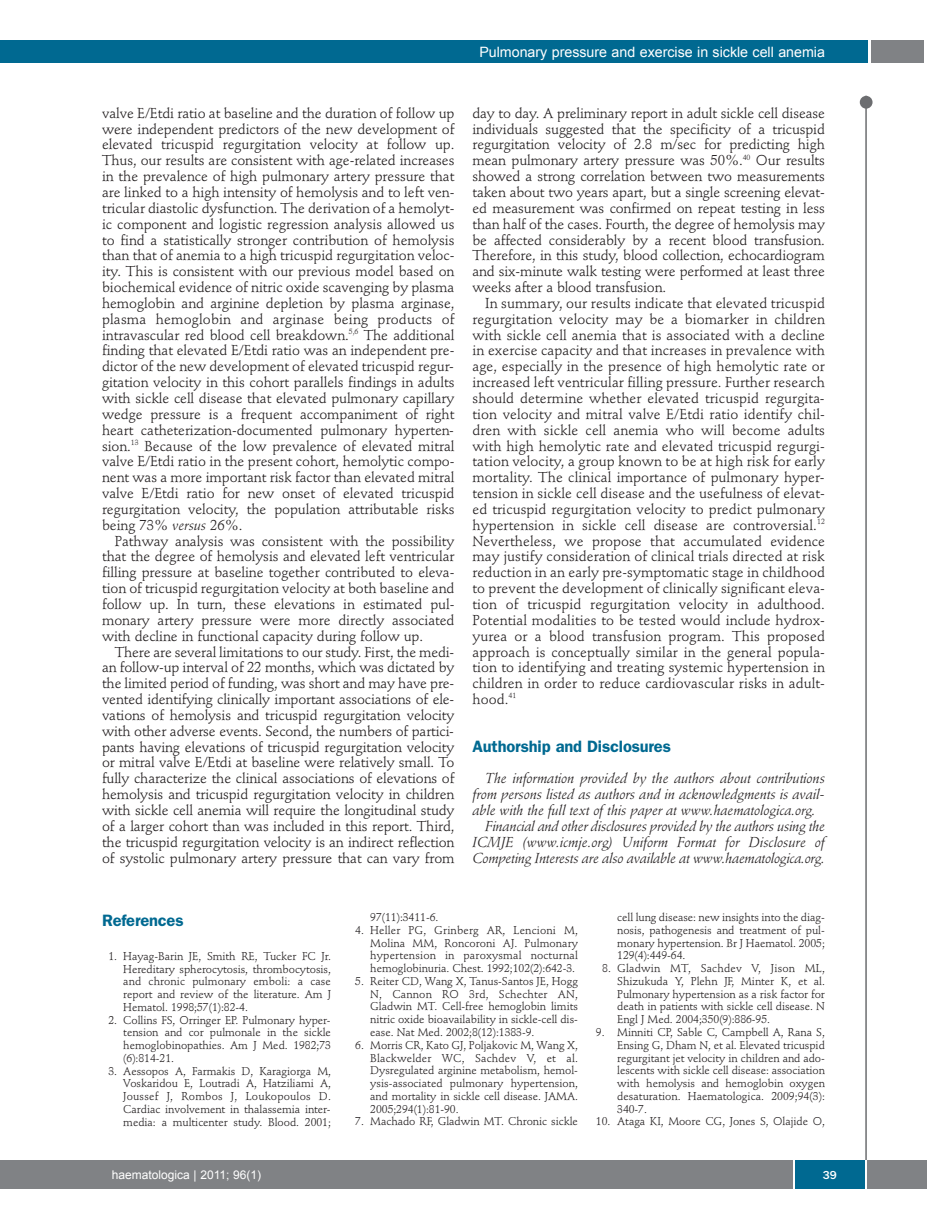
<style>
.page{position:relative;width:927px;height:1225px;background:#fff}
.page>*{position:absolute;margin:0;border:0;box-sizing:border-box;transform-origin:0 0}
.t1{font:600 16.5px "Franklin Gothic";letter-spacing:-.01em;color:#006991}
.t2{font:14.25px/15.9px "Stempel Schneidler";letter-spacing:-.005em;color:#231f20;text-align:justify}
.t3{font:italic 14.25px "Stempel Schneidler";letter-spacing:-.005em;color:#231f20}
.t4{font:14.25px "Arial";color:#fff}
.t5{font:12px "Arial";color:#fff}
.t6{font:500 12px "Franklin Gothic";color:#fff}
.t7{font:11.25px/12.8px "Stempel Schneidler";letter-spacing:-.005em;color:#231f20;text-align:justify}
.s1{font-style:italic}
</style>
<div class="page">
<div style="left:860px;top:96px;width:12px;height:13px;background:#6c6d70;border-radius:50%"></div>
<hr style="left:865px;top:96px;width:2px;height:1064px;background:#6c6d70">
<div style="left:871px;top:40px;width:52px;height:22px;background:#808285"></div>
<div style="left:18px;top:40px;width:849px;height:22px;background:#006991"></div>
<div style="left:17px;top:1160px;width:910px;height:28px;background:#808285"></div>
<div style="left:795px;top:1160px;width:70px;height:28px;background:#006991"></div>
<hr style="left:793px;top:1160px;width:2px;height:28px;background:#fff">
<hr style="left:865px;top:1160px;width:2px;height:28px;background:#fff">
<div style="left:0;top:40px;width:19px;height:22px;background:#006991"></div>
<div style="left:0;top:1160px;width:18px;height:28px;background:#808285"></div>
<p class="t4" style="left:479px;top:44px;width:347px">Pulmonary pressure and exercise in sickle cell anemia</p>
<p class="t2" style="left:102px;top:106px;width:354px">valve E/Etdi ratio at baseline and the duration of follow up were independent predictors of the new development of elevated tricuspid regurgitation velocity at follow up.<br>Thus, our results are consistent with age-related increases in the prevalence of high pulmonary artery pressure that are linked to a high intensity of hemolysis and to left ven&shy;tricular diastolic dysfunction. The derivation of a hemolyt&shy;ic component and logistic regression analysis allowed us to find a statistically stronger contribution of hemolysis than that of anemia to a high tricuspid regurgitation veloc&shy;ity. This is consistent with our previous model based on biochemical evidence of nitric oxide scavenging by plasma hemoglobin and arginine depletion by plasma arginase, plasma hemoglobin and arginase being products of intravascular red blood cell breakdown.<sup>5,6</sup> The additional finding that elevated E/Etdi ratio was an independent pre&shy;dictor of the new development of elevated tricuspid regur&shy;gitation velocity in this cohort parallels findings in adults with sickle cell disease that elevated pulmonary capillary wedge pressure is a frequent accompaniment of right heart catheterization-documented pulmonary hyperten&shy;sion.<sup>13</sup> Because of the low prevalence of elevated mitral valve E/Etdi ratio in the present cohort, hemolytic compo&shy;nent was a more important risk factor than elevated mitral valve E/Etdi ratio for new onset of elevated tricuspid regurgitation velocity, the population attributable risks being 73% <span class="s1">versus</span> 26%.</p>
<p class="t2" style="left:102px;top:534px;width:354px;text-indent:13px">Pathway analysis was consistent with the possibility that the degree of hemolysis and elevated left ventricular filling pressure at baseline together contributed to eleva&shy;tion of tricuspid regurgitation velocity at both baseline and follow up. In turn, these elevations in estimated pul&shy;monary artery pressure were more directly associated with decline in functional capacity during follow up.</p>
<p class="t2" style="left:102px;top:645px;width:354px;text-indent:13px">There are several limitations to our study. First, the medi&shy;an follow-up interval of 22 months, which was dictated by the limited period of funding, was short and may have pre&shy;vented identifying clinically important associations of ele&shy;vations of hemolysis and tricuspid regurgitation velocity with other adverse events. Second, the numbers of partici&shy;pants having elevations of tricuspid regurgitation velocity or mitral valve E/Etdi at baseline were relatively small. To fully characterize the clinical associations of elevations of hemolysis and tricuspid regurgitation velocity in children with sickle cell anemia will require the longitudinal study of a larger cohort than was included in this report. Third, the tricuspid regurgitation velocity is an indirect reflection of systolic pulmonary artery pressure that can vary from</p>
<p class="t2" style="left:472px;top:106px;width:354px">day to day. A preliminary report in adult sickle cell disease individuals suggested that the specificity of a tricuspid regurgitation velocity of 2.8 m/sec for predicting high mean pulmonary artery pressure was 50%.<sup>40</sup> Our results showed a strong correlation between two measurements taken about two years apart, but a single screening elevat&shy;ed measurement was confirmed on repeat testing in less than half of the cases. Fourth, the degree of hemolysis may be affected considerably by a recent blood transfusion.<br>Therefore, in this study, blood collection, echocardiogram and six-minute walk testing were performed at least three weeks after a blood transfusion.</p>
<p class="t2" style="left:472px;top:296px;width:354px;text-indent:13px">In summary, our results indicate that elevated tricuspid regurgitation velocity may be a biomarker in children with sickle cell anemia that is associated with a decline in exercise capacity and that increases in prevalence with age, especially in the presence of high hemolytic rate or increased left ventricular filling pressure. Further research should determine whether elevated tricuspid regurgita&shy;tion velocity and mitral valve E/Etdi ratio identify chil&shy;dren with sickle cell anemia who will become adults with high hemolytic rate and elevated tricuspid regurgi&shy;tation velocity, a group known to be at high risk for early mortality. The clinical importance of pulmonary hyper&shy;tension in sickle cell disease and the usefulness of elevat&shy;ed tricuspid regurgitation velocity to predict pulmonary hypertension in sickle cell disease are controversial.<sup>12<br></sup>Nevertheless, we propose that accumulated evidence may justify consideration of clinical trials directed at risk reduction in an early pre-symptomatic stage in childhood to prevent the development of clinically significant eleva&shy;tion of tricuspid regurgitation velocity in adulthood.<br>Potential modalities to be tested would include hydrox&shy;yurea or a blood transfusion program. This proposed approach is conceptually similar in the general popula&shy;tion to identifying and treating systemic hypertension in children in order to reduce cardiovascular risks in adult&shy;hood.<sup>41</sup></p>
<p class="t1" style="left:472px;top:740px;width:200px">Authorship and Disclosures</p>
<p class="t3" style="left:485px;top:772px;width:341px">The information provided by the authors about contributions</p>
<p class="t3" style="left:472px;top:788px;width:354px">from persons listed as authors and in acknowledgments is avail-</p>
<p class="t3" style="left:472px;top:804px;width:345px">able with the full text of this paper at www.haematologica.org.</p>
<p class="t3" style="left:485px;top:820px;width:341px">Financial and other disclosures provided by the authors using the</p>
<p class="t3" style="left:472px;top:836px;width:354px">ICMJE (www.icmje.org) Uniform Format for Disclosure of</p>
<p class="t3" style="left:472px;top:851px;width:354px">Competing Interests are also available at www.haematologica.org.</p>
<p class="t1" style="left:102px;top:914px;width:83px">References</p>
<p class="t7" style="left:123px;top:950px;width:209px;text-indent:-15px">1. Hayag-Barin JE, Smith RE, Tucker FC Jr.<br>Hereditary spherocytosis, thrombocytosis, and chronic pulmonary emboli: a case report and review of the literature. Am J Hematol. 1998;57(1):82-4.</p>
<p class="t7" style="left:123px;top:1014px;width:209px;text-indent:-15px">2. Collins FS, Orringer EP. Pulmonary hyper&shy;tension and cor pulmonale in the sickle hemoglobinopathies. Am J Med. 1982;73 (6):814-21.</p>
<p class="t7" style="left:123px;top:1065px;width:209px;text-indent:-15px">3. Aessopos A, Farmakis D, Karagiorga M, Voskaridou E, Loutradi A, Hatziliami A, Joussef J, Rombos J, Loukopoulos D.<br>Cardiac involvement in thalassemia inter&shy;media: a multicenter study. Blood. 2001;</p>
<p class="t7" style="left:370px;top:912px;width:70px">97(11):3411-6.</p>
<p class="t7" style="left:370px;top:924px;width:209px;text-indent:-15px">4. Heller PG, Grinberg AR, Lencioni M, Molina MM, Roncoroni AJ. Pulmonary hypertension in paroxysmal nocturnal hemoglobinuria. Chest. 1992;102(2):642-3.</p>
<p class="t7" style="left:370px;top:975px;width:209px;text-indent:-15px">5. Reiter CD, Wang X, Tanus-Santos JE, Hogg N, Cannon RO 3rd, Schechter AN, Gladwin MT. Cell-free hemoglobin limits nitric oxide bioavailability in sickle-cell dis&shy;ease. Nat Med. 2002;8(12):1383-9.</p>
<p class="t7" style="left:370px;top:1039px;width:209px;text-indent:-15px">6. Morris CR, Kato GJ, Poljakovic M, Wang X, Blackwelder WC, Sachdev V, et al.<br>Dysregulated arginine metabolism, hemol&shy;ysis-associated pulmonary hypertension, and mortality in sickle cell disease. JAMA.<br>2005;294(1):81-90.</p>
<p class="t7" style="left:355px;top:1116px;width:224px">7. Machado RF, Gladwin MT. Chronic sickle</p>
<p class="t7" style="left:617px;top:912px;width:209px">cell lung disease: new insights into the diag&shy;nosis, pathogenesis and treatment of pul&shy;monary hypertension. Br J Haematol. 2005; 129(4):449-64.</p>
<p class="t7" style="left:617px;top:963px;width:209px;text-indent:-15px">8. Gladwin MT, Sachdev V, Jison ML, Shizukuda Y, Plehn JF, Minter K, et al.<br>Pulmonary hypertension as a risk factor for death in patients with sickle cell disease. N Engl J Med. 2004;350(9):886-95.</p>
<p class="t7" style="left:617px;top:1026px;width:209px;text-indent:-21px">9. Minniti CP, Sable C, Campbell A, Rana S, Ensing G, Dham N, et al. Elevated tricuspid regurgitant jet velocity in children and ado&shy;lescents with sickle cell disease: association with hemolysis and hemoglobin oxygen desaturation. Haematologica. 2009;94(3):<br>340-7.</p>
<p class="t7" style="left:596px;top:1116px;width:230px">10. Ataga KI, Moore CG, Jones S, Olajide O,</p>
<p class="t5" style="left:112px;top:1168px;width:151px">haematologica | 2011; 96(1)</p>
<p class="t6" style="left:823px;top:1171px;width:16px">39</p>
</div>
